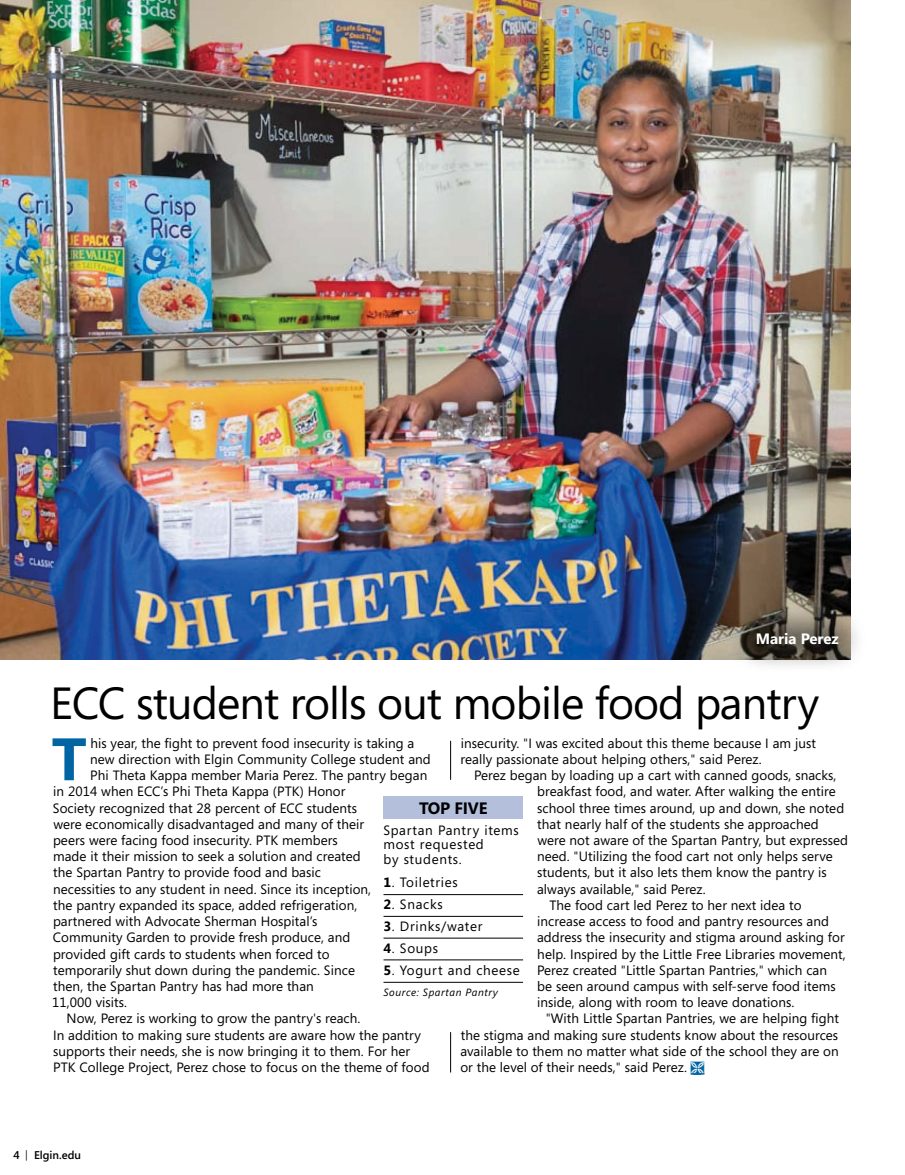
<style>
.page{position:relative;width:905px;height:1175px;background:#fff}
.page>*{position:absolute;margin:0;border:0;box-sizing:border-box;transform-origin:0 0}
.t1{font:700 59.7px "Segoe";color:#0165a3}
.t2{font:45px "Segoe";letter-spacing:-.02em;color:#000}
.t3{font:700 16.5px "Segoe";letter-spacing:-.01em;color:#000}
.t4{font:700 15px "Segoe";color:#fff}
.t5{font:13.5px/16.2px "Segoe";letter-spacing:.005em;color:#000}
.t6{font:13.5px/14.2px "Segoe";letter-spacing:.05em;color:#000}
.t7{font:600 11.25px "Segoe";color:#000}
.t8{font:italic 10.5px "Segoe";letter-spacing:.05em;color:#000}
.s1{font-weight:700}
.s2{color:#fff}
.s3{font-family:"Minion Pro";font-weight:400;font-size:10.5px}
</style>
<div class="page">
<hr style="left:450px;top:741px;width:1px;height:38px;background:#000">
<hr style="left:450px;top:1032px;width:1px;height:40px;background:#000">
<img style="left:0;top:0;width:850px;height:659px">
<div style="left:727px;top:604px;width:140px;height:69px;background:#000;opacity:.75"></div>
<div style="left:383px;top:796px;width:140px;height:23px;background:#b4c0db"></div>
<hr style="left:383px;top:894px;width:140px;height:1px;background:#000">
<hr style="left:383px;top:916px;width:140px;height:1px;background:#000">
<hr style="left:383px;top:937px;width:140px;height:1px;background:#000">
<hr style="left:383px;top:959px;width:140px;height:1px;background:#000">
<hr style="left:383px;top:982px;width:140px;height:1px;background:#000">
<svg style="left:691px;top:1073px;width:13px;height:2px"></svg>
<p class="t4" style="left:755px;top:628px;width:85px">Maria Perez</p>
<h2 class="t2" style="left:50px;top:671px;width:770px">ECC student rolls out mobile food pantry</h2>
<p class="t1" style="left:52px;top:716px;width:37px">T</p>
<p class="t5" style="left:90px;top:734px;width:325px">his year, the fight to prevent food insecurity is taking a</p>
<p class="t5" style="left:460px;top:734px;width:357px">insecurity. "I was excited about this theme because I am just really passionate about helping others," said Perez.</p>
<p class="t5" style="left:537px;top:767px;width:312px;text-indent:-63px">Perez began by loading up a cart with canned goods, snacks, breakfast food, and water. After walking the entire school three times around, up and down, she noted that nearly half of the students she approached were not aware of the Spartan Pantry, but expressed need. "Utilizing the food cart not only helps serve students, but it also lets them know the pantry is always available," said Perez.</p>
<p class="t5" style="left:537px;top:896px;width:310px;text-indent:12px">The food cart led Perez to her next idea to increase access to food and pantry resources and address the insecurity and stigma around asking for help. Inspired by the Little Free Libraries movement, Perez created "Little Spartan Pantries," which can<br>be seen around campus with self-serve food items inside, along with room to leave donations.</p>
<p class="t5" style="left:460px;top:1010px;width:380px;text-align:justify;text-indent:85px">"With Little Spartan Pantries, we are helping fight the stigma and making sure students know about the resources available to them no matter what side of the school they are on or the level of their needs," said Perez.</p>
<p class="t5" style="left:90px;top:751px;width:342px">new direction with Elgin Community College student and</p>
<p class="t5" style="left:90px;top:767px;width:338px">Phi Theta Kappa member Maria Perez. The pantry began</p>
<p class="t5" style="left:53px;top:783px;width:294px">in 2014 when ECC’s Phi Theta Kappa (PTK) Honor</p>
<p class="t5" style="left:53px;top:799px;width:306px">Society recognized that 28 percent of ECC students</p>
<p class="t5" style="left:53px;top:815px;width:312px">were economically disadvantaged and many of their</p>
<p class="t5" style="left:53px;top:832px;width:286px">peers were facing food insecurity. PTK members</p>
<p class="t5" style="left:53px;top:848px;width:309px">made it their mission to seek a solution and created</p>
<p class="t5" style="left:53px;top:864px;width:269px">the Spartan Pantry to provide food and basic</p>
<p class="t5" style="left:53px;top:880px;width:319px">necessities to any student in need. Since its inception,</p>
<p class="t5" style="left:53px;top:896px;width:305px">the pantry expanded its space, added refrigeration,</p>
<p class="t5" style="left:53px;top:913px;width:266px">partnered with Advocate Sherman Hospital’s</p>
<p class="t5" style="left:53px;top:929px;width:299px">Community Garden to provide fresh produce, and</p>
<p class="t5" style="left:53px;top:945px;width:278px">provided gift cards to students when forced to</p>
<p class="t5" style="left:53px;top:961px;width:303px">temporarily shut down during the pandemic. Since</p>
<p class="t5" style="left:53px;top:977px;width:262px">then, the Spartan Pantry has had more than</p>
<p class="t5" style="left:52px;top:994px;width:76px">11,000 visits.</p>
<p class="t5" style="left:53px;top:1010px;width:378px;text-indent:14px">Now, Perez is working to grow the pantry's reach.<br>In addition to making sure students are aware how the pantry supports their needs, she is now bringing it to them. For her PTK College Project, Perez chose to focus on the theme of food</p>
<h3 class="t3" style="left:419px;top:796px;width:70px">TOP FIVE</h3>
<h3 class="t6" style="left:383px;top:822px;width:137px">Spartan Pantry items most requested<br>by students.</h3>
<p class="t6" style="left:383px;top:875px;width:76px"><span class="s1">1</span>. Toiletries</p>
<p class="t5" style="left:383px;top:896px;width:61px"><span class="s1">2</span>. Snacks</p>
<p class="t6" style="left:383px;top:918px;width:100px"><span class="s1">3</span>. Drinks/water</p>
<p class="t5" style="left:383px;top:939px;width:56px"><span class="s1">4</span>. Soups</p>
<p class="t6" style="left:383px;top:962px;width:138px"><span class="s1">5</span>. Yogurt and cheese</p>
<p class="t8" style="left:383px;top:986px;width:116px">Source: Spartan Pantry</p>
<p class="t7" style="left:13px;top:1148px;width:70px"><span class="s2">4</span>4 <span class="s3">|</span> Elgin.edu</p>
</div>
